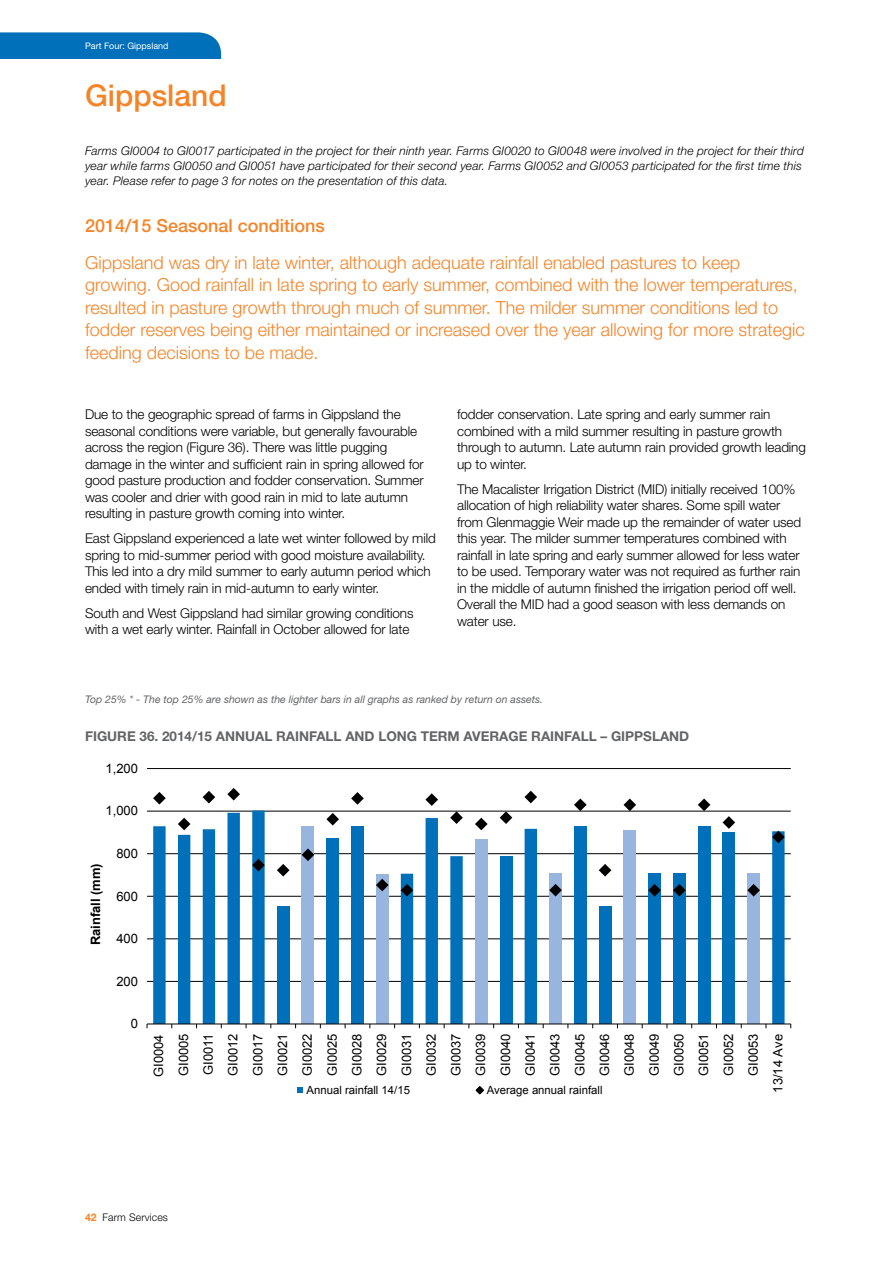
<style>
.page{position:relative;width:893px;height:1263px;background:#fff}
.page>*{position:absolute;margin:0;border:0;box-sizing:border-box;transform-origin:0 0}
.t1{font:500 30px "Helvetica Neue LT Std";color:#f58427}
.t2{font:300 18px/22.5px "Helvetica Neue LT Std";color:#f58427}
.t3{font:500 18px "Helvetica Neue LT Std";color:#f58427}
.t4{font:300 13.5px/16.5px "Helvetica Neue LT Std";letter-spacing:-.01em;color:#000}
.t5{font:700 13.5px "Helvetica Neue LT Std";color:#636466}
.t6{font:12.9px/24.8px "Arial";color:#000;text-align:right}
.t7{font:700 12.9px "Arial";color:#000}
.t8{font:italic 300 12px/15px "Helvetica Neue LT Std";letter-spacing:.01em;color:#000}
.t9{font:11.4px "Arial";color:#000}
.t10{font:italic 10.5px "Helvetica Neue LT Std";color:#636466}
.t11{font:300 10.5px "Helvetica Neue LT Std";letter-spacing:.01em;color:#000}
.t12{font:9px "Helvetica Neue LT Std";color:#fff}
.s1{font-weight:700;color:#f58427}
</style>
<div class="page">
<div style="left:0;top:32px;width:221px;height:27px;background:#0070ba"></div>
<hr style="left:147px;top:981px;width:644px;height:1px;background:#000">
<hr style="left:147px;top:938px;width:644px;height:1px;background:#000">
<hr style="left:147px;top:896px;width:644px;height:1px;background:#000">
<hr style="left:147px;top:853px;width:644px;height:1px;background:#000">
<hr style="left:147px;top:811px;width:644px;height:1px;background:#000">
<hr style="left:147px;top:768px;width:644px;height:1px;background:#000">
<svg style="left:153px;top:810px;width:632px;height:214px"></svg>
<hr style="left:147px;top:1024px;width:644px;height:1px;background:#000">
<svg style="left:297px;top:1087px;width:6px;height:6px"></svg>
<svg style="left:475px;top:1086px;width:9px;height:9px"></svg>
<svg style="left:772px;top:831px;width:13px;height:12px"></svg>
<svg style="left:747px;top:884px;width:13px;height:12px"></svg>
<svg style="left:722px;top:816px;width:13px;height:13px"></svg>
<svg style="left:698px;top:798px;width:12px;height:13px"></svg>
<svg style="left:673px;top:884px;width:13px;height:12px"></svg>
<svg style="left:648px;top:884px;width:13px;height:12px"></svg>
<svg style="left:623px;top:798px;width:13px;height:13px"></svg>
<svg style="left:599px;top:864px;width:12px;height:12px"></svg>
<svg style="left:574px;top:798px;width:13px;height:13px"></svg>
<svg style="left:549px;top:884px;width:13px;height:12px"></svg>
<svg style="left:524px;top:791px;width:13px;height:12px"></svg>
<svg style="left:500px;top:811px;width:12px;height:13px"></svg>
<svg style="left:475px;top:818px;width:13px;height:12px"></svg>
<svg style="left:450px;top:811px;width:13px;height:13px"></svg>
<svg style="left:425px;top:793px;width:13px;height:13px"></svg>
<svg style="left:401px;top:884px;width:12px;height:12px"></svg>
<svg style="left:376px;top:879px;width:13px;height:12px"></svg>
<svg style="left:351px;top:792px;width:13px;height:13px"></svg>
<svg style="left:326px;top:813px;width:13px;height:12px"></svg>
<svg style="left:302px;top:848px;width:12px;height:13px"></svg>
<svg style="left:277px;top:864px;width:12px;height:12px"></svg>
<svg style="left:252px;top:859px;width:13px;height:12px"></svg>
<svg style="left:227px;top:788px;width:13px;height:12px"></svg>
<svg style="left:203px;top:791px;width:12px;height:12px"></svg>
<svg style="left:178px;top:818px;width:12px;height:12px"></svg>
<svg style="left:153px;top:792px;width:13px;height:12px"></svg>
<p class="t12" style="left:85px;top:40px;width:85px">Part Four: Gippsland</p>
<h1 class="t1" style="left:85px;top:78px;width:143px">Gippsland</h1>
<p class="t8" style="left:85px;top:144px;width:720px">Farms GI0004 to GI0017 participated in the project for their ninth year. Farms GI0020 to GI0048 were involved in the project for their third year while farms GI0050 and GI0051 have participated for their second year. Farms GI0052 and GI0053 participated for the first time this year. Please refer to page 3 for notes on the presentation of this data.</p>
<h2 class="t3" style="left:85px;top:214px;width:241px">2014/15 Seasonal conditions</h2>
<p class="t2" style="left:85px;top:251px;width:721px">Gippsland was dry in late winter, although adequate rainfall enabled pastures to keep growing. Good rainfall in late spring to early summer, combined with the lower temperatures, resulted in pasture growth through much of summer. The milder summer conditions led to fodder reserves being either maintained or increased over the year allowing for more strategic feeding decisions to be made.</p>
<p class="t4" style="left:85px;top:406px;width:340px">Due to the geographic spread of farms in Gippsland the seasonal conditions were variable, but generally favourable across the region (Figure 36). There was little pugging damage in the winter and sufficient rain in spring allowed for good pasture production and fodder conservation. Summer was cooler and drier with good rain in mid to late autumn resulting in pasture growth coming into winter.</p>
<p class="t4" style="left:85px;top:530px;width:352px">East Gippsland experienced a late wet winter followed by mild spring to mid-summer period with good moisture availability.<br>This led into a dry mild summer to early autumn period which ended with timely rain in mid-autumn to early winter.</p>
<p class="t4" style="left:85px;top:604px;width:330px">South and West Gippsland had similar growing conditions with a wet early winter. Rainfall in October allowed for late</p>
<p class="t4" style="left:457px;top:406px;width:350px">fodder conservation. Late spring and early summer rain combined with a mild summer resulting in pasture growth through to autumn. Late autumn rain provided growth leading up to winter.</p>
<p class="t4" style="left:457px;top:480px;width:345px">The Macalister Irrigation District (MID) initially received 100% allocation of high reliability water shares. Some spill water from Glenmaggie Weir made up the remainder of water used this year. The milder summer temperatures combined with rainfall in late spring and early summer allowed for less water to be used. Temporary water was not required as further rain in the middle of autumn finished the irrigation period off well.<br>Overall the MID had a good season with less demands on water use.</p>
<p class="t10" style="left:85px;top:693px;width:460px">Top 25% * - The top 25% are shown as the lighter bars in all graphs as ranked by return on assets.</p>
<p class="t5" style="left:85px;top:727px;width:606px">FIGURE 36. 2014/15 ANNUAL RAINFALL AND LONG TERM AVERAGE RAINFALL – GIPPSLAND</p>
<p class="t6" style="left:106px;top:756px;width:34px">1,200</p>
<p class="t6" style="left:106px;top:799px;width:34px">1,000</p>
<p class="t7" style="left:87px;top:945px;width:84px;rotate:-90deg">Rainfall (mm)</p>
<p class="t6" style="left:116px;top:841px;width:23px">800</p>
<p class="t6" style="left:116px;top:884px;width:23px">600</p>
<p class="t6" style="left:116px;top:926px;width:23px">400</p>
<p class="t6" style="left:116px;top:969px;width:23px">200</p>
<p class="t6" style="left:131px;top:1011px;width:9px">0</p>
<p class="t6" style="left:147px;top:1092px;width:61px;rotate:-90deg">GI0004<br>GI0005<br>GI0011<br>GI0012<br>GI0017<br>GI0021<br>GI0022<br>GI0025<br>GI0028<br>GI0029<br>GI0031<br>GI0032<br>GI0037<br>GI0039<br>GI0040<br>GI0041<br>GI0043<br>GI0045<br>GI0046<br>GI0048<br>GI0049<br>GI0050<br>GI0051<br>GI0052<br>GI0053<br>13/14 Ave</p>
<p class="t9" style="left:307px;top:1082px;width:105px">Annual rainfall 14/15</p>
<p class="t9" style="left:487px;top:1082px;width:117px">Average annual rainfall</p>
<p class="t11" style="left:85px;top:1211px;width:84px"><span class="s1">42</span> Farm Services</p>
</div>
